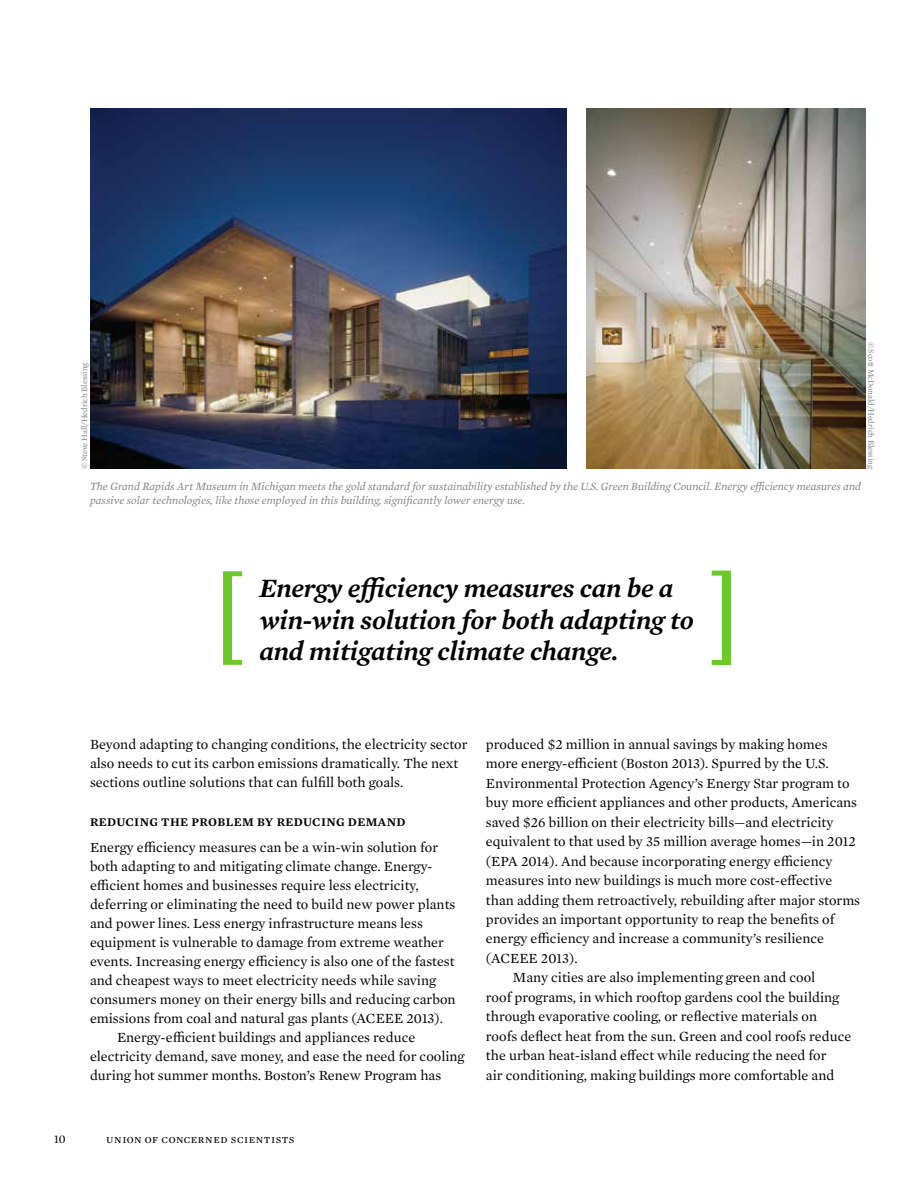
<style>
.page{position:relative;width:918px;height:1188px;background:#fff}
.page>*{position:absolute;margin:0;border:0;box-sizing:border-box;transform-origin:0 0}
.t1{font:italic 600 27px/31.5px "Mercury Text G1";letter-spacing:-.01em;color:#000}
.t2{font:14.25px/19.4px "Mercury Text G1";color:#000}
.t3{font:600 12px "Mercury Text G1";letter-spacing:.03em;color:#000}
.t4{font:12px "Mercury Text G1";letter-spacing:.045em;color:#000}
.t5{font:italic 11.25px/13.5px "Mercury Text G1";color:#808285}
.t6{font:8.25px "Mercury Text G1";letter-spacing:-.01em;color:#808285}
</style>
<div class="page">
<img style="left:90px;top:108px;width:477px;height:361px">
<img style="left:587px;top:108px;width:279px;height:361px">
<svg style="left:223px;top:571px;width:20px;height:94px"></svg>
<svg style="left:711px;top:570px;width:20px;height:95px"></svg>
<p class="t6" style="left:79px;top:469px;width:108px;rotate:-90deg">© Steve Hall/Hedrich Blessing</p>
<p class="t6" style="left:877px;top:342px;width:129px;rotate:90deg">© Scott McDonald/Hedrich Blessing</p>
<p class="t5" style="left:90px;top:479px;width:772px">The Grand Rapids Art Museum in Michigan meets the gold standard for sustainability established by the U.S. Green Building Council. Energy efficiency measures and passive solar technologies, like those employed in this building, significantly lower energy use.</p>
<h1 class="t1" style="left:259px;top:571px;width:436px">Energy efficiency measures can be a win-win solution for both adapting to and mitigating climate change.</h1>
<p class="t2" style="left:90px;top:733px;width:379px">Beyond adapting to changing conditions, the electricity sector also needs to cut its carbon emissions dramatically. The next sections outline solutions that can fulfill both goals.</p>
<p class="t3" style="left:90px;top:813px;width:317px">REDUCING THE PROBLEM BY REDUCING DEMAND</p>
<p class="t2" style="left:90px;top:837px;width:350px">Energy efficiency measures can be a win-win solution for</p>
<p class="t2" style="left:90px;top:856px;width:344px">both adapting to and mitigating climate change. Energy-</p>
<p class="t2" style="left:90px;top:875px;width:330px">efficient homes and businesses require less electricity,</p>
<p class="t2" style="left:90px;top:894px;width:367px">deferring or eliminating the need to build new power plants</p>
<p class="t2" style="left:90px;top:913px;width:334px">and power lines. Less energy infrastructure means less</p>
<p class="t2" style="left:90px;top:932px;width:355px">equipment is vulnerable to damage from extreme weather</p>
<p class="t2" style="left:90px;top:951px;width:366px">events. Increasing energy efficiency is also one of the fastest</p>
<p class="t2" style="left:90px;top:970px;width:348px">and cheapest ways to meet electricity needs while saving</p>
<p class="t2" style="left:90px;top:989px;width:367px">consumers money on their energy bills and reducing carbon</p>
<p class="t2" style="left:90px;top:1008px;width:355px">emissions from coal and natural gas plants (ACEEE 2013).</p>
<p class="t2" style="left:117px;top:1027px;width:300px">Energy-efficient buildings and appliances reduce</p>
<p class="t2" style="left:90px;top:1046px;width:376px">electricity demand, save money, and ease the need for cooling</p>
<p class="t2" style="left:90px;top:1065px;width:353px">during hot summer months. Boston’s Renew Program has</p>
<p class="t2" style="left:486px;top:733px;width:343px">produced $2 million in annual savings by making homes</p>
<p class="t2" style="left:486px;top:753px;width:344px">more energy-efficient (Boston 2013). Spurred by the U.S.</p>
<p class="t2" style="left:486px;top:772px;width:365px">Environmental Protection Agency’s Energy Star program to</p>
<p class="t2" style="left:486px;top:792px;width:373px">buy more efficient appliances and other products, Americans</p>
<p class="t2" style="left:486px;top:811px;width:349px">saved $26 billion on their electricity bills—and electricity</p>
<p class="t2" style="left:486px;top:831px;width:371px">equivalent to that used by 35 million average homes—in 2012</p>
<p class="t2" style="left:486px;top:850px;width:348px">(EPA 2014). And because incorporating energy efficiency</p>
<p class="t2" style="left:486px;top:870px;width:348px">measures into new buildings is much more cost-effective</p>
<p class="t2" style="left:486px;top:889px;width:376px">than adding them retroactively, rebuilding after major storms</p>
<p class="t2" style="left:486px;top:909px;width:350px">provides an important opportunity to reap the benefits of</p>
<p class="t2" style="left:486px;top:928px;width:340px">energy efficiency and increase a community’s resilience</p>
<p class="t2" style="left:486px;top:948px;width:93px">(ACEEE 2013).</p>
<p class="t2" style="left:513px;top:967px;width:304px">Many cities are also implementing green and cool</p>
<p class="t2" style="left:486px;top:987px;width:355px">roof programs, in which rooftop gardens cool the building</p>
<p class="t2" style="left:486px;top:1006px;width:333px">through evaporative cooling, or reflective materials on</p>
<p class="t2" style="left:486px;top:1026px;width:367px">roofs deflect heat from the sun. Green and cool roofs reduce</p>
<p class="t2" style="left:486px;top:1045px;width:342px">the urban heat-island effect while reducing the need for</p>
<p class="t2" style="left:486px;top:1065px;width:350px">air conditioning, making buildings more comfortable and</p>
<p class="t4" style="left:54px;top:1130px;width:13px">10</p>
<p class="t4" style="left:106px;top:1130px;width:190px">union of concerned scientists</p>
</div>
